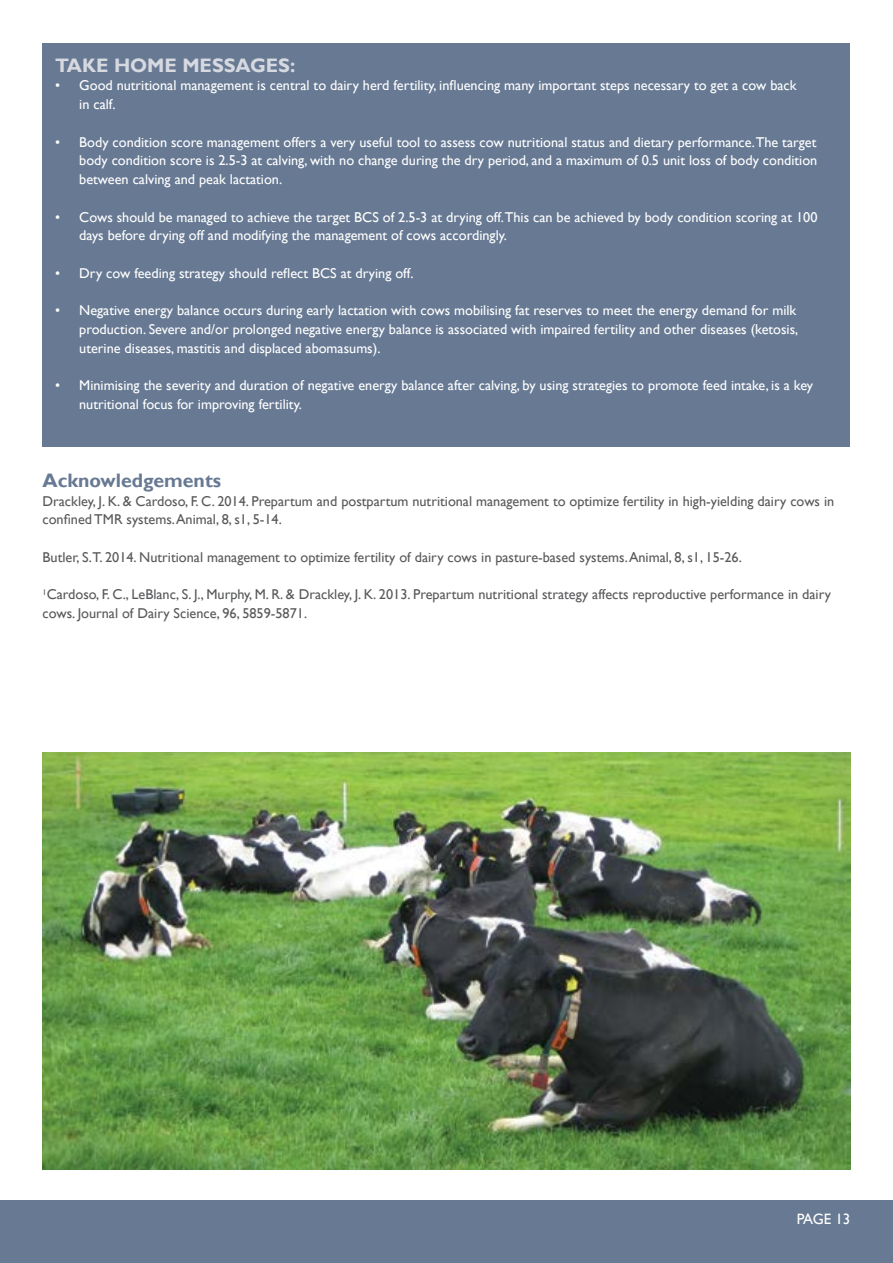
<style>
.page{position:relative;width:893px;height:1263px;background:#fff}
.page>*{position:absolute;margin:0;border:0;box-sizing:border-box;transform-origin:0 0}
.t1{font:700 19.5px "Gill Sans";color:#d7d9e0}
.t2{font:700 19.5px "Gill Sans";color:#677993}
.t3{font:15px "Gill Sans";letter-spacing:-.02em;color:#fff}
.t4{font:14.25px/18.8px "Gill Sans";color:#fff}
.t5{font:14.25px/18.8px "Gill Sans";color:#58595b}
</style>
<div class="page">
<div style="left:0;top:1200px;width:893px;height:63px;background:#677993"></div>
<div style="left:43px;top:43px;width:807px;height:403px;background:#677993"></div>
<img style="left:43px;top:753px;width:807px;height:416px">
<h1 class="t1" style="left:55px;top:53px;width:242px">TAKE HOME MESSAGES:</h1>
<p class="t4" style="left:79px;top:76px;width:719px;text-indent:-24px">• Good nutritional management is central to dairy herd fertility, influencing many important steps necessary to get a cow back in calf.</p>
<p class="t4" style="left:79px;top:133px;width:740px;text-align:justify;text-indent:-24px">• Body condition score management offers a very useful tool to assess cow nutritional status and dietary performance.The target body condition score is 2.5-3 at calving, with no change during the dry period, and a maximum of 0.5 unit loss of body condition between calving and peak lactation.</p>
<p class="t4" style="left:79px;top:208px;width:740px;text-indent:-24px">• Cows should be managed to achieve the target BCS of 2.5-3 at drying off.This can be achieved by body condition scoring at 100 days before drying off and modifying the management of cows accordingly.</p>
<p class="t4" style="left:55px;top:264px;width:360px">• Dry cow feeding strategy should reflect BCS at drying off.</p>
<p class="t4" style="left:79px;top:301px;width:720px;text-indent:-24px">• Negative energy balance occurs during early lactation with cows mobilising fat reserves to meet the energy demand for milk production. Severe and/or prolonged negative energy balance is associated with impaired fertility and other diseases (ketosis, uterine diseases, mastitis and displaced abomasums).</p>
<p class="t4" style="left:79px;top:376px;width:735px;text-indent:-24px">• Minimising the severity and duration of negative energy balance after calving, by using strategies to promote feed intake, is a key nutritional focus for improving fertility.</p>
<h1 class="t2" style="left:43px;top:469px;width:180px">Acknowledgements</h1>
<p class="t5" style="left:43px;top:492px;width:793px">Drackley, J. K. &amp; Cardoso, F. C. 2014. Prepartum and postpartum nutritional management to optimize fertility in high-yielding dairy cows in confined TMR systems. Animal, 8, s1, 5-14.</p>
<p class="t5" style="left:43px;top:548px;width:701px">Butler, S.T. 2014. Nutritional management to optimize fertility of dairy cows in pasture-based systems. Animal, 8, s1, 15-26.</p>
<p class="t5" style="left:43px;top:585px;width:790px"><sup>1</sup>Cardoso, F. C., LeBlanc, S. J., Murphy, M. R. &amp; Drackley, J. K. 2013. Prepartum nutritional strategy affects reproductive performance in dairy cows. Journal of Dairy Science, 96, 5859-5871.</p>
<p class="t3" style="left:797px;top:1211px;width:55px">PAGE 13</p>
</div>
